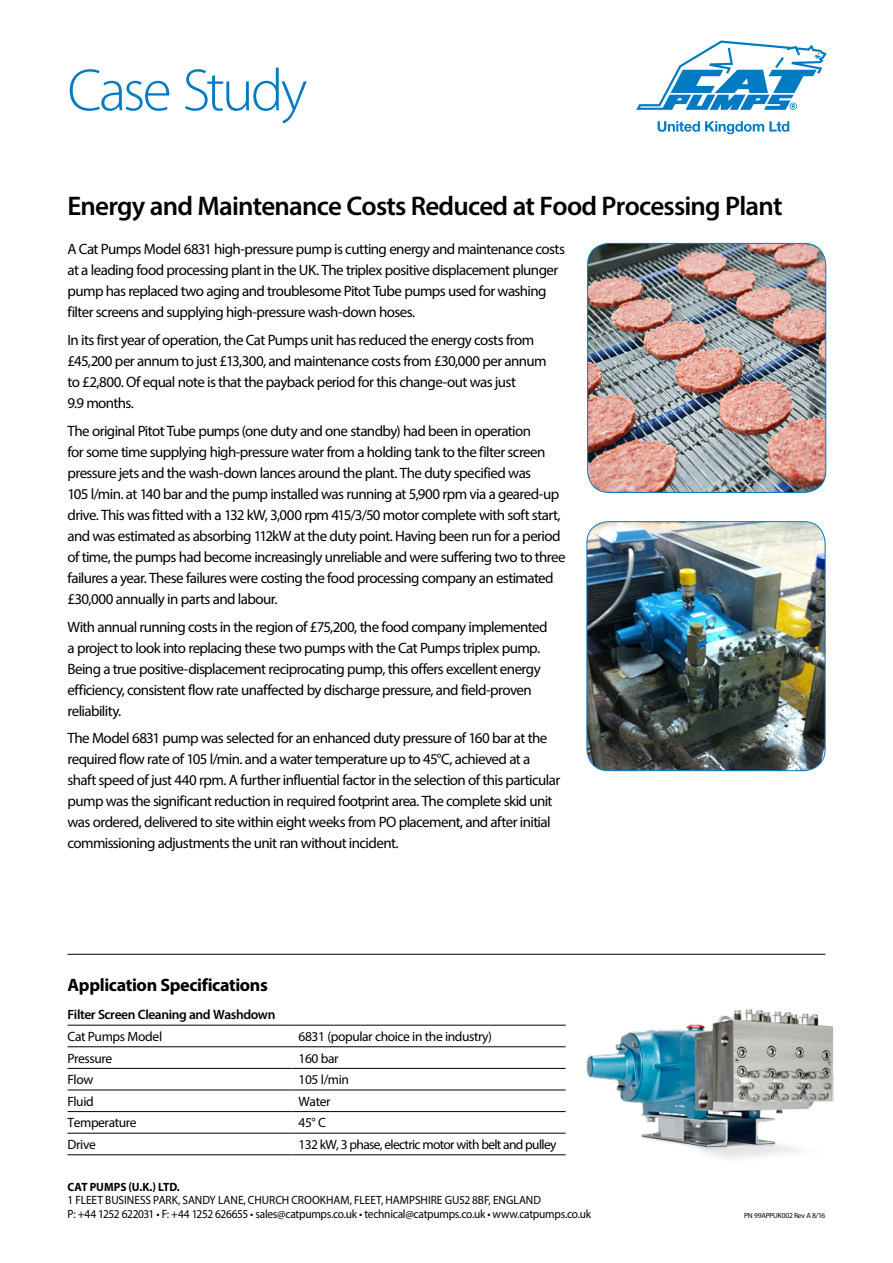
<style>
.page{position:relative;width:893px;height:1263px;background:#fff}
.page>*{position:absolute;margin:0;border:0;box-sizing:border-box;transform-origin:0 0}
.t1{font:300 60px "Myriad Pro";letter-spacing:-.045em;color:#007ac2}
.t2{font:600 27px "Myriad Pro";letter-spacing:-.03em;color:#000}
.t3{font:700 18px "Myriad Pro";letter-spacing:-.02em;color:#000}
.t4{font:15px/21px "Myriad Pro";letter-spacing:-.04em;color:#000}
.t5{font:13.5px "Myriad Pro";letter-spacing:-.03em;color:#000}
.t6{font:13.5px "Myriad Pro";letter-spacing:-.05em;color:#000}
.t7{font:600 13.5px "Myriad Pro";letter-spacing:-.03em;color:#000}
.t8{font:12px/13.5px "Myriad Pro";letter-spacing:-.015em;color:#000;scale:.95 1}
.t9{font:700 12px "Myriad Pro";color:#000;scale:.95 1}
.t10{font:7.5px "Myriad Pro";letter-spacing:-.03em;color:#000}
</style>
<div class="page">
<hr style="left:68px;top:1068px;width:225px;height:1px;background:#000">
<hr style="left:293px;top:1068px;width:273px;height:1px;background:#000">
<hr style="left:68px;top:1090px;width:225px;height:1px;background:#000">
<hr style="left:293px;top:1090px;width:273px;height:1px;background:#000">
<hr style="left:68px;top:1111px;width:225px;height:1px;background:#000">
<hr style="left:293px;top:1111px;width:273px;height:1px;background:#000">
<hr style="left:68px;top:1133px;width:225px;height:1px;background:#000">
<hr style="left:293px;top:1133px;width:273px;height:1px;background:#000">
<hr style="left:68px;top:1154px;width:225px;height:1px;background:#000">
<hr style="left:293px;top:1154px;width:273px;height:1px;background:#000">
<hr style="left:68px;top:1025px;width:225px;height:1px;background:#000">
<hr style="left:293px;top:1025px;width:273px;height:1px;background:#000">
<hr style="left:68px;top:1046px;width:225px;height:1px;background:#000">
<hr style="left:293px;top:1046px;width:273px;height:1px;background:#000">
<svg style="left:636px;top:41px;width:191px;height:69px"></svg>
<svg style="left:658px;top:121px;width:131px;height:13px"></svg>
<img style="left:588px;top:243px;width:238px;height:249px">
<div style="left:587px;top:243px;width:239px;height:250px;border:1px solid #007ac2;border-radius:22px"></div>
<img style="left:586px;top:1008px;width:248px;height:151px">
<hr style="left:68px;top:954px;width:757px;height:1px;background:#000">
<img style="left:587px;top:522px;width:238px;height:249px">
<div style="left:586px;top:521px;width:239px;height:250px;border:1px solid #007ac2;border-radius:22px"></div>
<h1 class="t1" style="left:68px;top:57px;width:241px">Case Study</h1>
<h2 class="t2" style="left:68px;top:188px;width:717px">Energy and Maintenance Costs Reduced at Food Processing Plant</h2>
<p class="t4" style="left:68px;top:238px;width:499px">A Cat Pumps Model 6831 high-pressure pump is cutting energy and maintenance costs at a leading food processing plant in the UK. The triplex positive displacement plunger pump has replaced two aging and troublesome Pitot Tube pumps used for washing filter screens and supplying high-pressure wash-down hoses.</p>
<p class="t4" style="left:68px;top:329px;width:481px">In its first year of operation, the Cat Pumps unit has reduced the energy costs from £45,200 per annum to just £13,300, and maintenance costs from £30,000 per annum to £2,800. Of equal note is that the payback period for this change-out was just<br>9.9 months.</p>
<p class="t4" style="left:68px;top:420px;width:500px">The original Pitot Tube pumps (one duty and one standby) had been in operation<br>for some time supplying high-pressure water from a holding tank to the filter screen pressure jets and the wash-down lances around the plant. The duty specified was<br>105 l/min. at 140 bar and the pump installed was running at 5,900 rpm via a geared-up drive. This was fitted with a 132 kW, 3,000 rpm 415/3/50 motor complete with soft start, and was estimated as absorbing 112kW at the duty point. Having been run for a period of time, the pumps had become increasingly unreliable and were suffering two to three failures a year. These failures were costing the food processing company an estimated £30,000 annually in parts and labour.</p>
<p class="t4" style="left:68px;top:616px;width:481px">With annual running costs in the region of £75,200, the food company implemented a project to look into replacing these two pumps with the Cat Pumps triplex pump.<br>Being a true positive-displacement reciprocating pump, this offers excellent energy efficiency, consistent flow rate unaffected by discharge pressure, and field-proven reliability.</p>
<p class="t4" style="left:68px;top:727px;width:494px">The Model 6831 pump was selected for an enhanced duty pressure of 160 bar at the required flow rate of 105 l/min. and a water temperature up to 45°C, achieved at a shaft speed of just 440 rpm. A further influential factor in the selection of this particular pump was the significant reduction in required footprint area. The complete skid unit was ordered, delivered to site within eight weeks from PO placement, and after initial commissioning adjustments the unit ran without incident.</p>
<p class="t3" style="left:68px;top:973px;width:202px">Application Specifications</p>
<p class="t7" style="left:68px;top:1006px;width:209px">Filter Screen Cleaning and Washdown</p>
<p class="t5" style="left:68px;top:1028px;width:96px">Cat Pumps Model</p>
<p class="t5" style="left:299px;top:1028px;width:195px">6831 (popular choice in the industry)</p>
<p class="t5" style="left:68px;top:1050px;width:46px">Pressure</p>
<p class="t5" style="left:299px;top:1050px;width:42px">160 bar</p>
<p class="t5" style="left:68px;top:1071px;width:27px">Flow</p>
<p class="t5" style="left:299px;top:1071px;width:52px">105 l/min</p>
<p class="t5" style="left:68px;top:1093px;width:28px">Fluid</p>
<p class="t5" style="left:299px;top:1093px;width:33px">Water</p>
<p class="t5" style="left:68px;top:1114px;width:71px">Temperature</p>
<p class="t5" style="left:299px;top:1114px;width:29px">45° C</p>
<p class="t5" style="left:68px;top:1136px;width:30px">Drive</p>
<p class="t6" style="left:299px;top:1136px;width:259px">132 kW, 3 phase, electric motor with belt and pulley</p>
<p class="t9" style="left:68px;top:1179px;width:120px">CAT PUMPS (U.K.) LTD.</p>
<p class="t8" style="left:67px;top:1193px;width:553px">1 FLEET BUSINESS PARK, SANDY LANE, CHURCH CROOKHAM, FLEET, HAMPSHIRE GU52 8BF, ENGLAND<br>P: +44 1252 622031 • F: +44 1252 626655 • sales@catpumps.co.uk • technical@catpumps.co.uk • www.catpumps.co.uk</p>
<p class="t10" style="left:744px;top:1211px;width:83px">PN 99APPUK002 Rev A 8/16</p>
</div>
